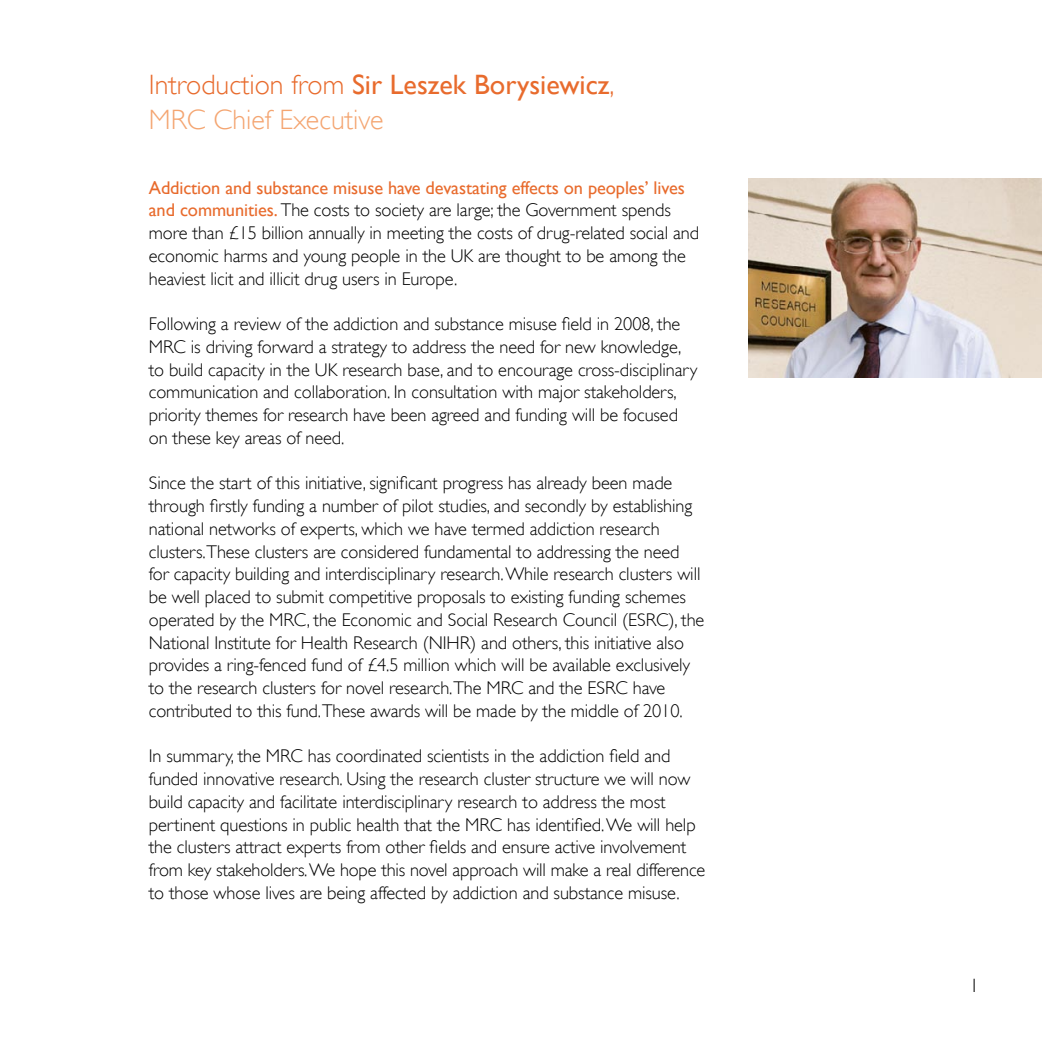
<style>
.page{position:relative;width:1042px;height:1042px;background:#fff}
.page>*{position:absolute;margin:0;border:0;box-sizing:border-box;transform-origin:0 0}
.t1{font:28px/35px "Gill Sans";color:#e86b2d}
.t2{font:300 19.25px "Gill Sans";color:#000}
.t3{font:300 18.38px/22.8px "Gill Sans";letter-spacing:-.005em;color:#000}
.s1{font-weight:300}
.s2{font-weight:300;color:#f4a571}
.s3{font-weight:400;color:#e86b2d}
</style>
<div class="page">
<img style="left:749px;top:179px;width:293px;height:199px">
<h1 class="t1" style="left:149px;top:67px;width:467px"><span class="s1">Introduction from</span> Sir Leszek Borysiewicz<span class="s1">,<br></span><span class="s2">MRC Chief Executive</span></h1>
<p class="t3" style="left:149px;top:176px;width:552px"><span class="s3">Addiction and substance misuse have devastating effects on peoples’ lives and communities.</span> The costs to society are large; the Government spends more than £15 billion annually in meeting the costs of drug-related social and economic harms and young people in the UK are thought to be among the heaviest licit and illicit drug users in Europe.</p>
<p class="t3" style="left:149px;top:312px;width:550px">Following a review of the addiction and substance misuse field in 2008, the MRC is driving forward a strategy to address the need for new knowledge, to build capacity in the UK research base, and to encourage cross-disciplinary communication and collaboration. In consultation with major stakeholders, priority themes for research have been agreed and funding will be focused on these key areas of need.</p>
<p class="t3" style="left:149px;top:472px;width:557px">Since the start of this initiative, significant progress has already been made through firstly funding a number of pilot studies, and secondly by establishing national networks of experts, which we have termed addiction research clusters.These clusters are considered fundamental to addressing the need for capacity building and interdisciplinary research. While research clusters will be well placed to submit competitive proposals to existing funding schemes operated by the MRC, the Economic and Social Research Council (ES RC), the National Institute for H ealth Research (NIH R) and others, this initiative also provides a ring-fenced fund of £4.5 million which will be available exclusively to the research clusters for novel research.The MRC and the ES RC have contributed to this fund.These awards will be made by the middle of 2010.</p>
<p class="t3" style="left:149px;top:745px;width:558px">In summary, the MRC has coordinated scientists in the addiction field and funded innovative research. Using the research cluster structure we will now build capacity and facilitate interdisciplinary research to address the most pertinent questions in public health that the MRC has identified. We will help the clusters attract experts from other fields and ensure active involvement from key stakeholders. We hope this novel approach will make a real difference to those whose lives are being affected by addiction and substance misuse.</p>
<p class="t2" style="left:969px;top:975px;width:11px">1</p>
</div>
